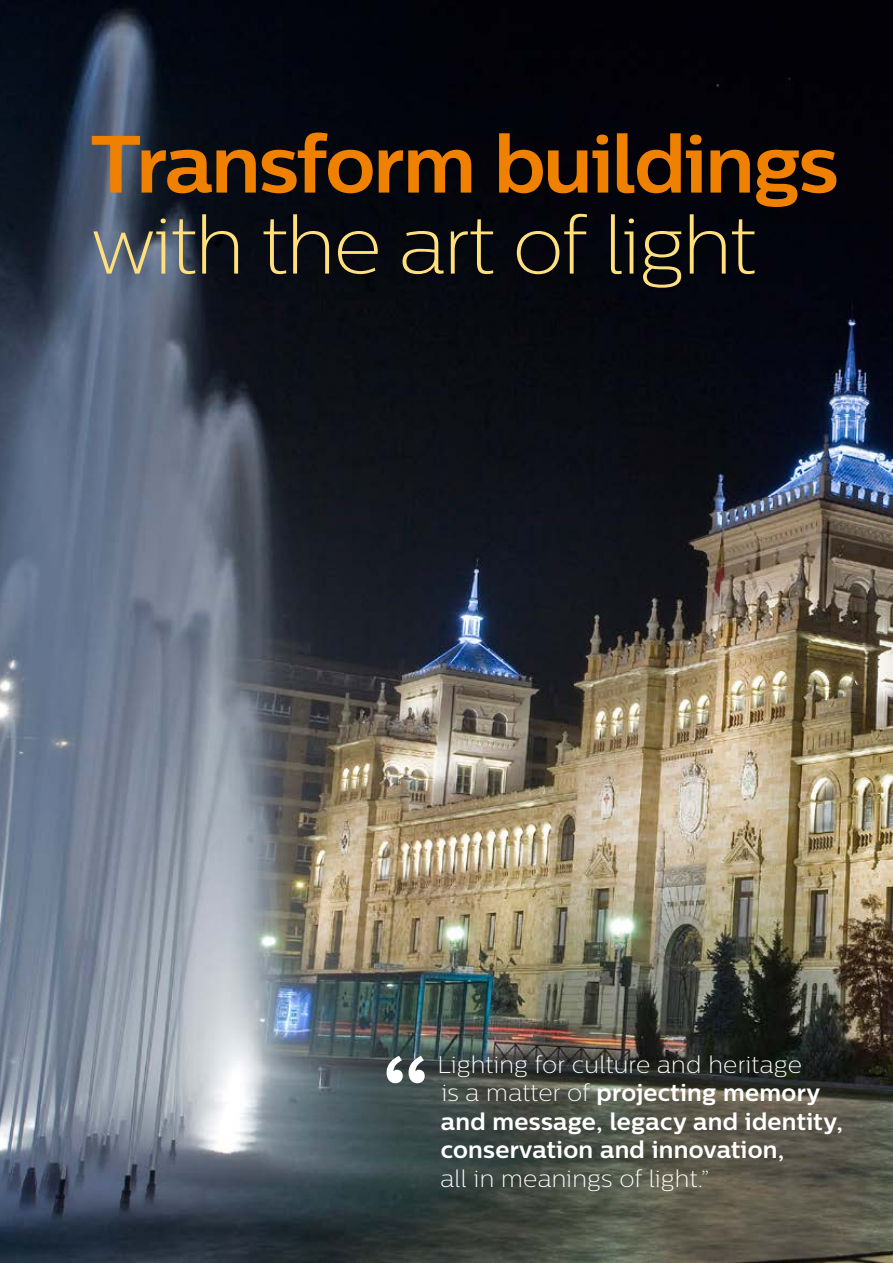
<style>
.page{position:relative;width:893px;height:1263px;background:#fff}
.page>*{position:absolute;margin:0;border:0;box-sizing:border-box;transform-origin:0 0}
.t1{font:700 81px "Centrale Sans";letter-spacing:-.025em;color:#f08100}
.t2{font:81px "Centrale Sans X Light";letter-spacing:-.025em;color:#ffe07d}
.t3{font:700 24px/28.5px "Centrale Sans";letter-spacing:.01em;color:#fff}
.t4{font:24px "Centrale Sans X Light";letter-spacing:.01em;color:#fff}
.s1{font-family:"Centrale Sans X Light";font-weight:400}
</style>
<div class="page">
<img style="left:0;top:0;width:893px;height:1263px">
<svg style="left:387px;top:1056px;width:38px;height:27px"></svg>
<h1 class="t1" style="left:90px;top:115px;width:750px">Transform buildings</h1>
<h1 class="t2" style="left:90px;top:200px;width:667px">with the art of light</h1>
<p class="t4" style="left:437px;top:1051px;width:366px">Lighting for culture and heritage</p>
<p class="t3" style="left:441px;top:1078px;width:404px"><span class="s1">is a matter of</span> projecting memory and message, legacy and identity, conservation and innovation,</p>
<p class="t4" style="left:441px;top:1165px;width:270px">all in meanings of light.”</p>
</div>
